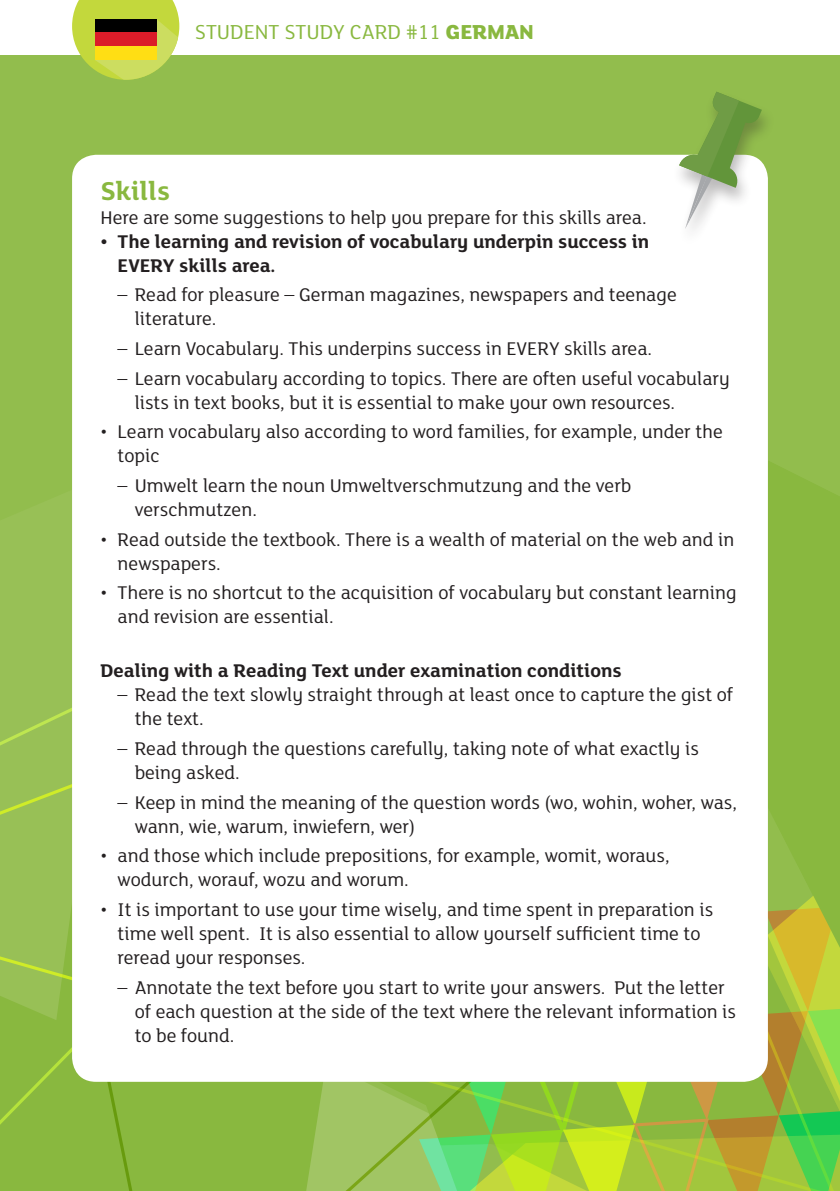
<style>
.page{position:relative;width:840px;height:1191px;background:#fff}
.page>*{position:absolute;margin:0;border:0;box-sizing:border-box;transform-origin:0 0}
.Body_Text{font:700 28px "FS Lola";color:#89b83f}
.t1{font:22px "FS Lola";color:#89b83f}
.Body_Text-2{font:20px/24px "FS Lola";color:#231f20}
.Body_Text-3{font:700 20px/24px "FS Lola";color:#231f20}
.s1{font-weight:800}
</style>
<div class="page">
<div style="left:0;top:0;width:839px;height:1191px;background:#92bd4d"></div>
<svg style="left:0;top:707px;width:72px;height:484px"></svg>
<svg style="left:749px;top:947px;width:90px;height:244px"></svg>
<svg style="left:72px;top:1062px;width:677px;height:129px"></svg>
<div style="left:0;top:0;width:839px;height:54px;background:#fff"></div>
<svg style="left:72px;top:0;width:107px;height:80px"></svg>
<div style="left:95px;top:19px;width:61px;height:14px;background:#000"></div>
<div style="left:95px;top:33px;width:61px;height:13px;background:#db1c29"></div>
<div style="left:95px;top:46px;width:61px;height:14px;background:#ffde14"></div>
<svg style="left:767px;top:341px;width:72px;height:606px;fill:#89b83f"></svg>
<div style="left:72px;top:155px;width:695px;height:926px;background:#fff;border-radius:24px"></div>
<div style="left:670px;top:91px;width:105px;height:157px;background:#231f20;opacity:.31"></div>
<svg style="left:678px;top:92px;width:83px;height:137px"></svg>
<p class="t1" style="left:195px;top:18px;width:340px">STUDENT STUDY CARD #11 <span class="s1">GERMAN</span></p>
<p class="Body_Text" style="left:101px;top:171px;width:71px">Skills</p>
<p class="Body_Text-2" style="left:101px;top:204px;width:547px">Here are some suggestions to help you prepare for this skills area.</p>
<p class="Body_Text-3" style="left:118px;top:228px;width:532px;text-indent:-17px">• The learning and revision of vocabulary underpin success in<br>EVERY skills area.</p>
<p class="Body_Text-2" style="left:135px;top:282px;width:543px;text-indent:-17px">– Read for pleasure – German magazines, newspapers and teenage literature.</p>
<p class="Body_Text-2" style="left:118px;top:336px;width:535px">– Learn Vocabulary. This underpins success in EVERY skills area.</p>
<p class="Body_Text-2" style="left:135px;top:365px;width:596px;text-indent:-17px">– Learn vocabulary according to topics. There are often useful vocabulary lists in text books, but it is essential to make your own resources.</p>
<p class="Body_Text-2" style="left:118px;top:419px;width:606px;text-indent:-17px">• Learn vocabulary also according to word families, for example, under the topic</p>
<p class="Body_Text-2" style="left:135px;top:473px;width:498px;text-indent:-17px">– Umwelt learn the noun Umweltverschmutzung and the verb verschmutzen.</p>
<p class="Body_Text-2" style="left:118px;top:526px;width:618px;text-indent:-17px">• Read outside the textbook. There is a wealth of material on the web and in newspapers.</p>
<p class="Body_Text-2" style="left:118px;top:580px;width:620px;text-indent:-17px">• There is no shortcut to the acquisition of vocabulary but constant learning and revision are essential.</p>
<p class="Body_Text-3" style="left:101px;top:657px;width:522px">Dealing with a Reading Text under examination conditions</p>
<p class="Body_Text-2" style="left:135px;top:682px;width:599px;text-indent:-17px">– Read the text slowly straight through at least once to capture the gist of the text.</p>
<p class="Body_Text-2" style="left:135px;top:735px;width:565px;text-indent:-17px">– Read through the questions carefully, taking note of what exactly is being asked.</p>
<p class="Body_Text-2" style="left:135px;top:789px;width:603px;text-indent:-17px">– Keep in mind the meaning of the question words (wo, wohin, woher, was, wann, wie, warum, inwiefern, wer)</p>
<p class="Body_Text-2" style="left:118px;top:843px;width:553px;text-indent:-17px">• and those which include prepositions, for example, womit, woraus, wodurch, worauf, wozu and worum.</p>
<p class="Body_Text-2" style="left:118px;top:896px;width:596px;text-indent:-17px">• It is important to use your time wisely, and time spent in preparation is time well spent. It is also essential to allow yourself sufficient time to reread your responses.</p>
<p class="Body_Text-2" style="left:135px;top:974px;width:602px;text-indent:-17px">– Annotate the text before you start to write your answers. Put the letter of each question at the side of the text where the relevant information is to be found.</p>
</div>
